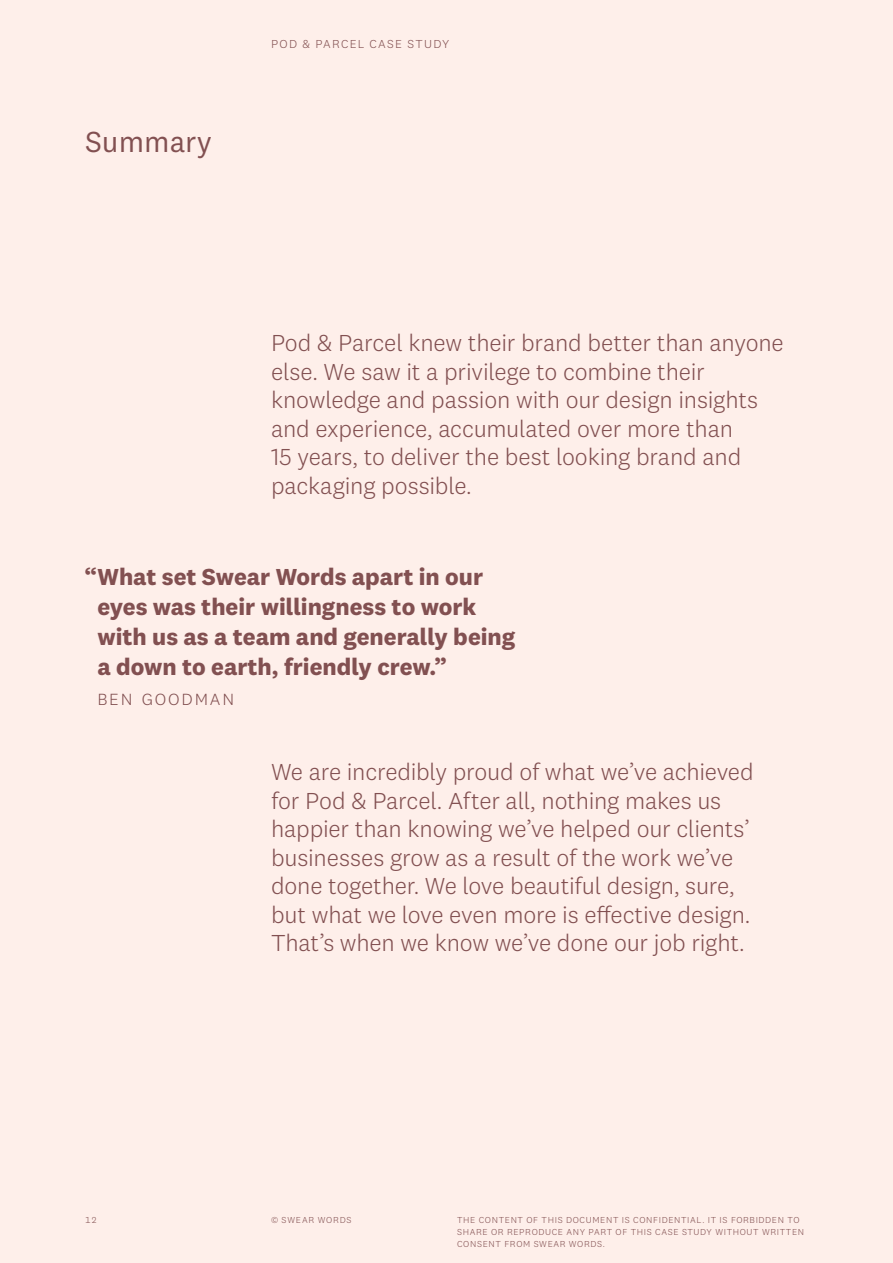
<style>
.page{position:relative;width:893px;height:1263px;background:#feefea}
.page>*{position:absolute;margin:0;border:0;box-sizing:border-box;transform-origin:0 0}
.t1{font:30px "National 2";color:#825051}
.t2{font:300 24px/28.5px "National 2";letter-spacing:-.01em;color:#825051}
.t3{font:700 24px/30px "National 2";color:#825051}
.t4{font:300 16.8px "National 2";letter-spacing:.105em;color:#825051}
.t5{font:300 12px "National 2";letter-spacing:.11em;color:#825051}
.t6{font:300 9px/12px "National 2";letter-spacing:.07em;color:#825051}
</style>
<div class="page">
<p class="t1" style="left:85px;top:123px;width:128px">Summary</p>
<p class="t5" style="left:271px;top:38px;width:180px">POD &amp; PARCEL CASE STUDY</p>
<p class="t2" style="left:271px;top:329px;width:514px">Pod &amp; Parcel knew their brand better than anyone else. We saw it a privilege to combine their knowledge and passion with our design insights and experience, accumulated over more than<br>15 years, to deliver the best looking brand and packaging possible.</p>
<p class="t3" style="left:97px;top:562px;width:419px;text-indent:-13px">“What set Swear Words apart in our eyes was their willingness to work with us as a team and generally being a down to earth, friendly crew.”</p>
<p class="t4" style="left:97px;top:690px;width:138px">BEN GOODMAN</p>
<p class="t6" style="left:85px;top:1214px;width:14px">12</p>
<p class="t2" style="left:271px;top:757px;width:484px">We are incredibly proud of what we’ve achieved for Pod &amp; Parcel. After all, nothing makes us happier than knowing we’ve helped our clients’ businesses grow as a result of the work we’ve done together. We love beautiful design, sure, but what we love even more is effective design.<br>That’s when we know we’ve done our job right.</p>
<p class="t6" style="left:271px;top:1214px;width:82px">© SWEAR WORDS</p>
<p class="t6" style="left:457px;top:1214px;width:349px">THE CONTENT OF THIS DOCUMENT IS CONFIDENTIAL. IT IS FORBIDDEN TO<br>SHARE OR REPRODUCE ANY PART OF THIS CASE STUDY WITHOUT WRITTEN<br>CONSENT FROM SWEAR WORDS.</p>
</div>
